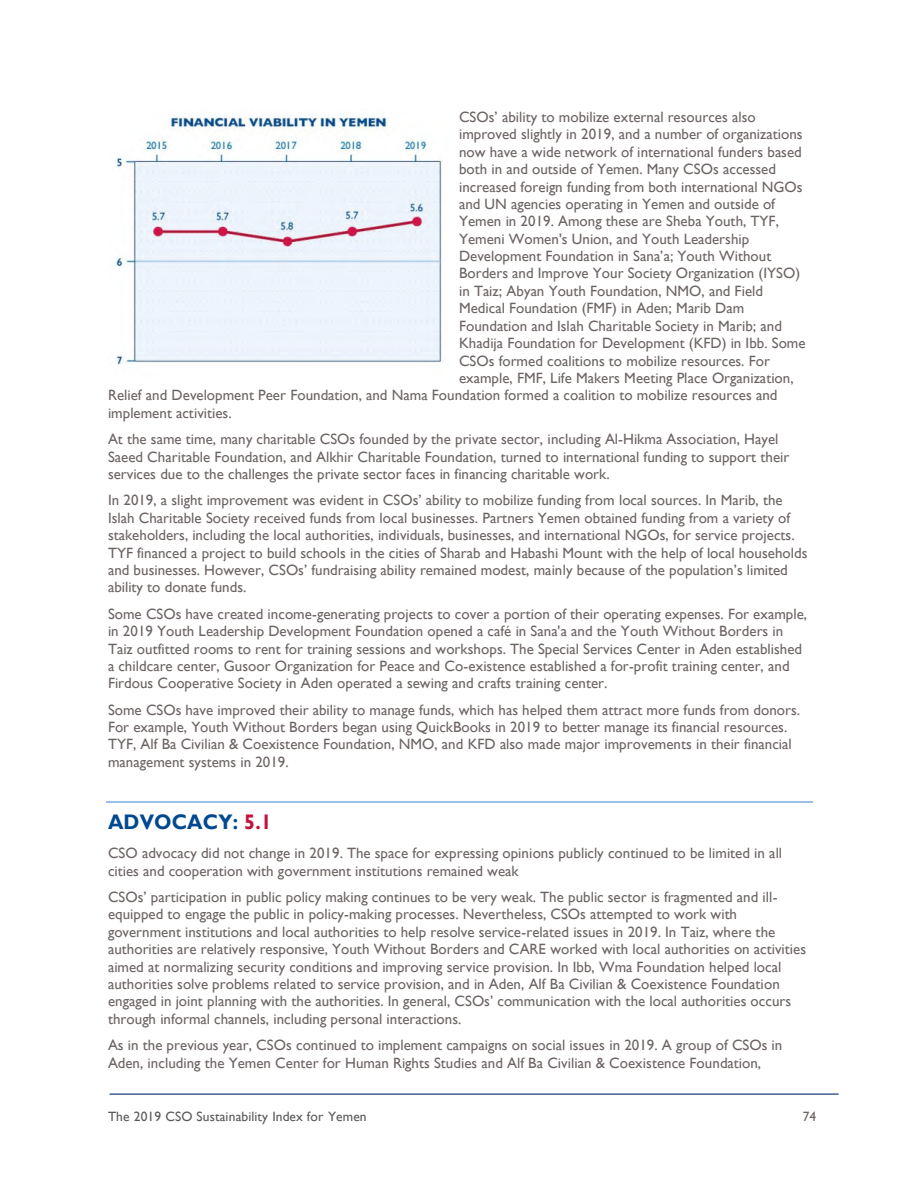
<style>
.page{position:relative;width:918px;height:1188px;background:#fff}
.page>*{position:absolute;margin:0;border:0;box-sizing:border-box;transform-origin:0 0}
.t1{font:700 21px "Gill Sans MT";letter-spacing:.005em;color:#004990;scale:.95 1}
.t2{font:15px/17.4px "Gill Sans MT";color:#6c6463}
.t3{font:13.5px "Gill Sans MT";letter-spacing:.01em;color:#595959}
.t4{font:13.5px "Gill Sans MT";color:#6c6463}
.s1{color:#c2113a}
</style>
<div class="page">
<hr style="left:110px;top:1094px;width:729px;height:1px;background:#002a6c">
<hr style="left:106px;top:801px;width:706px;height:1px;background:#9dbfe5">
<img style="left:115px;top:115px;width:327px;height:250px">
<p class="t2" style="left:459px;top:108px;width:298px">CSOs’ ability to mobilize external resources also</p>
<p class="t2" style="left:459px;top:125px;width:345px">improved slightly in 2019, and a number of organizations</p>
<p class="t2" style="left:459px;top:143px;width:344px">now have a wide network of international funders based</p>
<p class="t2" style="left:459px;top:160px;width:318px">both in and outside of Yemen. Many CSOs accessed</p>
<p class="t2" style="left:459px;top:178px;width:345px">increased foreign funding from both international NGOs</p>
<p class="t2" style="left:459px;top:195px;width:317px">and UN agencies operating in Yemen and outside of</p>
<p class="t2" style="left:459px;top:212px;width:321px">Yemen in 2019. Among these are Sheba Youth, TYF,</p>
<p class="t2" style="left:459px;top:230px;width:292px">Yemeni Women's Union, and Youth Leadership</p>
<p class="t2" style="left:459px;top:247px;width:314px">Development Foundation in Sana’a; Youth Without</p>
<p class="t2" style="left:459px;top:265px;width:343px">Borders and Improve Your Society Organization (IYSO)</p>
<p class="t2" style="left:459px;top:282px;width:306px">in Taiz; Abyan Youth Foundation, NMO, and Field</p>
<p class="t2" style="left:459px;top:299px;width:287px">Medical Foundation (FMF) in Aden; Marib Dam</p>
<p class="t2" style="left:459px;top:317px;width:324px">Foundation and Islah Charitable Society in Marib; and</p>
<p class="t2" style="left:459px;top:334px;width:348px">Khadija Foundation for Development (KFD) in Ibb. Some</p>
<p class="t2" style="left:459px;top:352px;width:313px">CSOs formed coalitions to mobilize resources. For</p>
<p class="t2" style="left:459px;top:369px;width:336px">example, FMF, Life Makers Meeting Place Organization,</p>
<p class="t2" style="left:108px;top:386px;width:671px">Relief and Development Peer Foundation, and Nama Foundation formed a coalition to mobilize resources and</p>
<p class="t2" style="left:108px;top:404px;width:125px">implement activities.</p>
<p class="t2" style="left:108px;top:430px;width:683px">At the same time, many charitable CSOs founded by the private sector, including Al-Hikma Association, Hayel<br>Saeed Charitable Foundation, and Alkhir Charitable Foundation, turned to international funding to support their services due to the challenges the private sector faces in financing charitable work.</p>
<p class="t2" style="left:108px;top:491px;width:701px">In 2019, a slight improvement was evident in CSOs’ ability to mobilize funding from local sources. In Marib, the Islah Charitable Society received funds from local businesses. Partners Yemen obtained funding from a variety of stakeholders, including the local authorities, individuals, businesses, and international NGOs, for service projects.<br>TYF financed a project to build schools in the cities of Sharab and Habashi Mount with the help of local households and businesses. However, CSOs’ fundraising ability remained modest, mainly because of the population’s limited ability to donate funds.</p>
<p class="t2" style="left:108px;top:605px;width:701px">Some CSOs have created income-generating projects to cover a portion of their operating expenses. For example, in 2019 Youth Leadership Development Foundation opened a café in Sana'a and the Youth Without Borders in Taiz outfitted rooms to rent for training sessions and workshops. The Special Services Center in Aden established a childcare center, Gusoor Organization for Peace and Co-existence established a for-profit training center, and Firdous Cooperative Society in Aden operated a sewing and crafts training center.</p>
<p class="t2" style="left:108px;top:701px;width:694px">Some CSOs have improved their ability to manage funds, which has helped them attract more funds from donors.<br>For example, Youth Without Borders began using QuickBooks in 2019 to better manage its financial resources.<br>TYF, Alf Ba Civilian &amp; Coexistence Foundation, NMO, and KFD also made major improvements in their financial management systems in 2019.</p>
<p class="t1" style="left:108px;top:810px;width:174px">ADVOCACY: <span class="s1">5.1</span></p>
<p class="t2" style="left:108px;top:844px;width:676px">CSO advocacy did not change in 2019. The space for expressing opinions publicly continued to be limited in all cities and cooperation with government institutions remained weak</p>
<p class="t2" style="left:108px;top:888px;width:700px">CSOs’ participation in public policy making continues to be very weak. The public sector is fragmented and ill&shy;equipped to engage the public in policy-making processes. Nevertheless, CSOs attempted to work with government institutions and local authorities to help resolve service-related issues in 2019. In Taiz, where the authorities are relatively responsive, Youth Without Borders and CARE worked with local authorities on activities aimed at normalizing security conditions and improving service provision. In Ibb, Wma Foundation helped local authorities solve problems related to service provision, and in Aden, Alf Ba Civilian &amp; Coexistence Foundation engaged in joint planning with the authorities. In general, CSOs’ communication with the local authorities occurs through informal channels, including personal interactions.</p>
<p class="t2" style="left:108px;top:1036px;width:676px">As in the previous year, CSOs continued to implement campaigns on social issues in 2019. A group of CSOs in<br>Aden, including the Yemen Center for Human Rights Studies and Alf Ba Civilian &amp; Coexistence Foundation,</p>
<p class="t3" style="left:108px;top:1108px;width:260px">The 2019 CSO Sustainability Index for Yemen</p>
<p class="t4" style="left:803px;top:1108px;width:15px">74</p>
</div>
